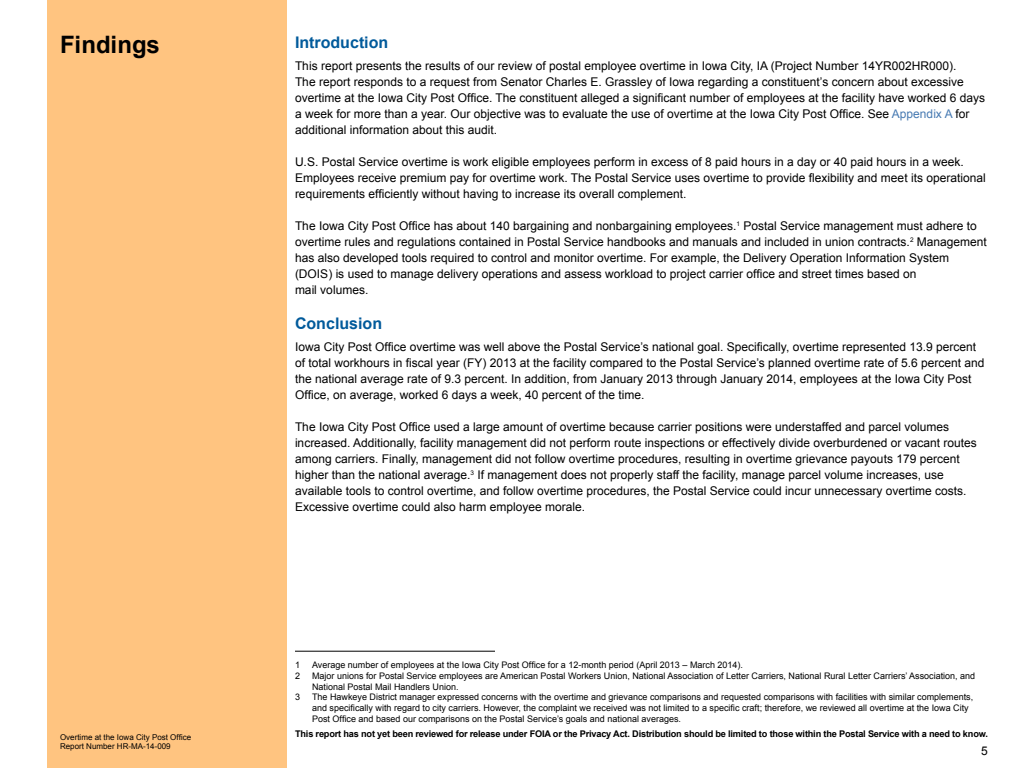
<style>
.page{position:relative;width:1024px;height:768px;background:#fff}
.page>*{position:absolute;margin:0;border:0;box-sizing:border-box;transform-origin:0 0}
.t1{font:700 24px "Arial";color:#000}
.t2{font:700 16px "Arial";color:#005a9b}
.t3{font:12px/16px "Arial";color:#000}
.t4{font:700 9.2px "Arial";letter-spacing:-.02em;color:#000}
.t5{font:9px/10.8px "Arial";color:#000}
.t6{font:8px/9.6px "Arial";color:#000}
.s1{color:#477ab2}
</style>
<div class="page">
<div style="left:48px;top:0;width:239px;height:768px;background:#ffc480"></div>
<hr style="left:295px;top:651px;width:200px;height:1px;background:#000">
<h1 class="t1" style="left:60px;top:29px;width:102px">Findings</h1>
<p class="t6" style="left:60px;top:732px;width:133px">Overtime at the Iowa City Post Office<br>Report Number HR-MA-14-009</p>
<h2 class="t2" style="left:295px;top:31px;width:95px">Introduction</h2>
<p class="t3" style="left:295px;top:58px;width:692px">This report presents the results of our review of postal employee overtime in Iowa City, IA (Project Number 14YR002HR000).<br>The report responds to a request from Senator Charles E. Grassley of Iowa regarding a constituent’s concern about excessive overtime at the Iowa City Post Office. The constituent alleged a significant number of employees at the facility have worked 6 days a week for more than a year. Our objective was to evaluate the use of overtime at the Iowa City Post Office. See <span class="s1">Appendix A</span> for additional information about this audit.</p>
<p class="t3" style="left:295px;top:154px;width:692px">U.S. Postal Service overtime is work eligible employees perform in excess of 8 paid hours in a day or 40 paid hours in a week.<br>Employees receive premium pay for overtime work. The Postal Service uses overtime to provide flexibility and meet its operational requirements efficiently without having to increase its overall complement.</p>
<p class="t3" style="left:295px;top:218px;width:693px">The Iowa City Post Office has about 140 bargaining and nonbargaining employees.<sup>1</sup> Postal Service management must adhere to overtime rules and regulations contained in Postal Service handbooks and manuals and included in union contracts.<sup>2</sup> Management has also developed tools required to control and monitor overtime. For example, the Delivery Operation Information System (DOIS) is used to manage delivery operations and assess workload to project carrier office and street times based on<br>mail volumes.</p>
<h2 class="t2" style="left:295px;top:313px;width:89px">Conclusion</h2>
<p class="t3" style="left:295px;top:339px;width:691px">Iowa City Post Office overtime was well above the Postal Service’s national goal. Specifically, overtime represented 13.9 percent of total workhours in fiscal year (FY) 2013 at the facility compared to the Postal Service’s planned overtime rate of 5.6 percent and the national average rate of 9.3 percent. In addition, from January 2013 through January 2014, employees at the Iowa City Post Office, on average, worked 6 days a week, 40 percent of the time.</p>
<p class="t3" style="left:295px;top:419px;width:683px">The Iowa City Post Office used a large amount of overtime because carrier positions were understaffed and parcel volumes increased. Additionally, facility management did not perform route inspections or effectively divide overburdened or vacant routes among carriers. Finally, management did not follow overtime procedures, resulting in overtime grievance payouts 179 percent higher than the national average.<sup>3</sup> If management does not properly staff the facility, manage parcel volume increases, use available tools to control overtime, and follow overtime procedures, the Postal Service could incur unnecessary overtime costs.<br>Excessive overtime could also harm employee morale.</p>
<p class="t5" style="left:295px;top:660px;width:7px">1</p>
<p class="t5" style="left:312px;top:660px;width:433px">Average number of employees at the Iowa City Post Office for a 12-month period (April 2013 – March 2014).</p>
<p class="t5" style="left:295px;top:670px;width:7px">2</p>
<p class="t5" style="left:312px;top:670px;width:665px">Major unions for Postal Service employees are American Postal Workers Union, National Association of Letter Carriers, National Rural Letter Carriers’ Association, and<br>National Postal Mail Handlers Union.</p>
<p class="t5" style="left:295px;top:692px;width:7px">3</p>
<p class="t5" style="left:312px;top:692px;width:663px">The Hawkeye District manager expressed concerns with the overtime and grievance comparisons and requested comparisons with facilities with similar complements, and specifically with regard to city carriers. However, the complaint we received was not limited to a specific craft; therefore, we reviewed all overtime at the Iowa City<br>Post Office and based our comparisons on the Postal Service’s goals and national averages.</p>
<p class="t4" style="left:295px;top:727px;width:694px">This report has not yet been reviewed for release under FOIA or the Privacy Act. Distribution should be limited to those within the Postal Service with a need to know.</p>
<p class="t3" style="left:981px;top:743px;width:8px">5</p>
</div>
